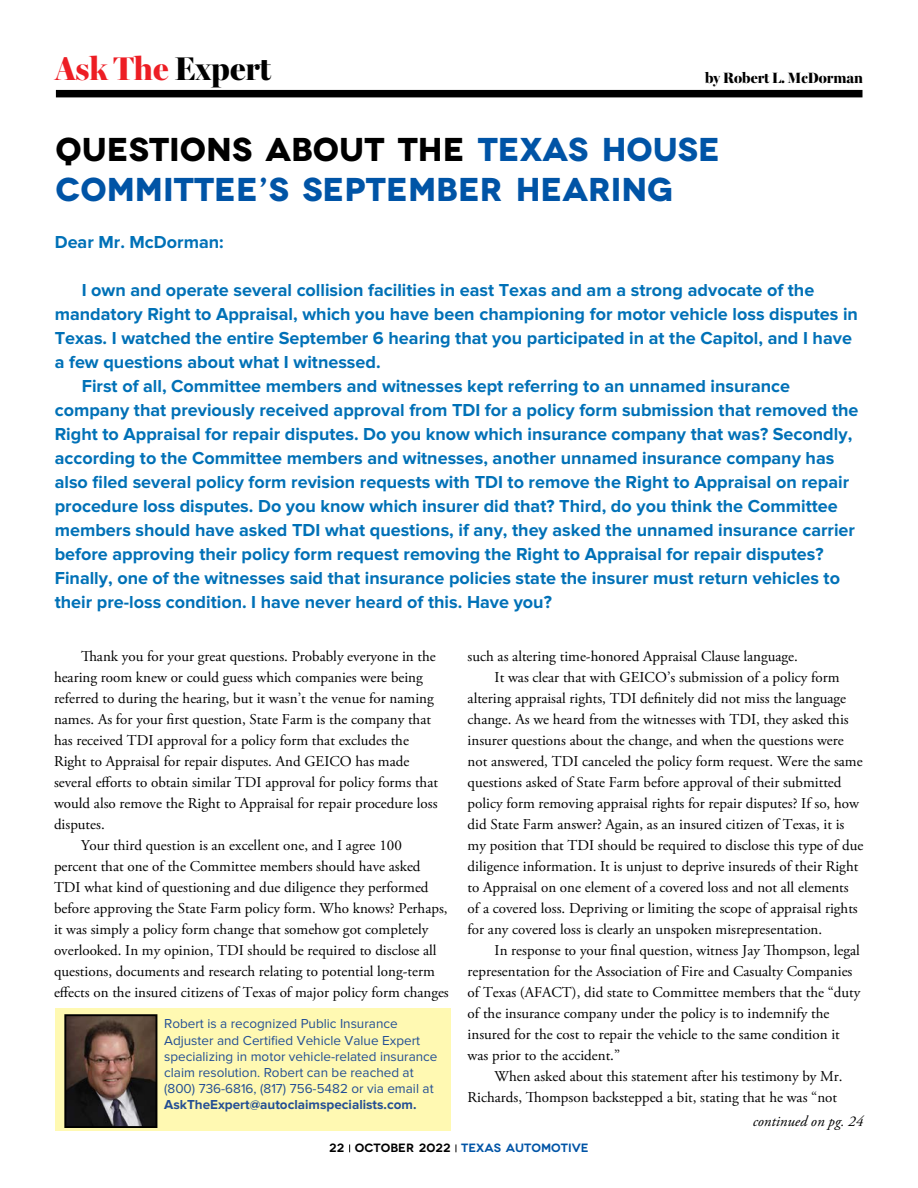
<style>
.page{position:relative;width:918px;height:1188px;background:#fff}
.page>*{position:absolute;margin:0;border:0;box-sizing:border-box;transform-origin:0 0}
.t1{font:700 33px/39.6px "Novecentowide";color:#0054a6}
.t2{font:900 33px "Lincoln Miller B Cond";color:#ed1d24}
.t3{font:700 18px/24px "Lincoln Proxima Nova";color:#0071b7}
.t4{font:15px/21px "Adobe Garamond Pro";color:#000}
.t5{font:900 15px "Lincoln Miller B Cond";color:#000}
.t6{font:italic 15px "Adobe Garamond Pro";color:#000}
.t7{font:13.5px/16.2px "Lincoln Proxima Nova";color:#244f94}
.t8{font:600 12px "Novecentowide";color:#0054a6}
.s1{color:#000}
.s2{font-weight:700}
</style>
<div class="page">
<div style="left:56px;top:90px;width:807px;height:7px;background:#000"></div>
<div style="left:55px;top:1009px;width:396px;height:122px;background:#fff9b2"></div>
<img style="left:67px;top:1017px;width:87px;height:108px">
<div style="left:64px;top:1014px;width:93px;height:114px;border:2px solid #000"></div>
<p class="t2" style="left:55px;top:49px;width:218px">Ask The <span class="s1">Expert</span></p>
<p class="t5" style="left:705px;top:69px;width:160px">by Robert L. McDorman</p>
<p class="t1" style="left:56px;top:130px;width:666px"><span class="s1">QUESTIONS ABOUT THE</span> TEXAS HOUSE<br>COMMITTEE’S SEPTEMBER HEARING</p>
<p class="t3" style="left:55px;top:230px;width:170px">Dear Mr. McDorman:</p>
<p class="t3" style="left:55px;top:278px;width:805px;text-indent:27px">I own and operate several collision facilities in east Texas and am a strong advocate of the mandatory Right to Appraisal, which you have been championing for motor vehicle loss disputes in Texas. I watched the entire September 6 hearing that you participated in at the Capitol, and I have a few questions about what I witnessed.</p>
<p class="t3" style="left:55px;top:374px;width:805px;text-indent:27px">First of all, Committee members and witnesses kept referring to an unnamed insurance company that previously received approval from TDI for a policy form submission that removed the Right to Appraisal for repair disputes. Do you know which insurance company that was? Secondly, according to the Committee members and witnesses, another unnamed insurance company has also filed several policy form revision requests with TDI to remove the Right to Appraisal on repair procedure loss disputes. Do you know which insurer did that? Third, do you think the Committee members should have asked TDI what questions, if any, they asked the unnamed insurance carrier before approving their policy form request removing the Right to Appraisal for repair disputes?<br>Finally, one of the witnesses said that insurance policies state the insurer must return vehicles to their pre-loss condition. I have never heard of this. Have you?</p>
<p class="t4" style="left:54px;top:646px;width:386px;text-indent:27px">Thank you for your great questions. Probably everyone in the hearing room knew or could guess which companies were being referred to during the hearing, but it wasn’t the venue for naming names. As for your first question, State Farm is the company that has received TDI approval for a policy form that excludes the Right to Appraisal for repair disputes. And GEICO has made several efforts to obtain similar TDI approval for policy forms that would also remove the Right to Appraisal for repair procedure loss disputes.</p>
<p class="t4" style="left:54px;top:835px;width:396px;text-indent:27px">Your third question is an excellent one, and I agree 100<br>percent that one of the Committee members should have asked TDI what kind of questioning and due diligence they performed before approving the State Farm policy form. Who knows? Perhaps, it was simply a policy form change that somehow got completely overlooked. In my opinion, TDI should be required to disclose all questions, documents and research relating to potential long-term effects on the insured citizens of Texas of major policy form changes</p>
<p class="t7" style="left:164px;top:1016px;width:275px">Robert is a recognized Public Insurance Adjuster and Certified Vehicle Value Expert specializing in motor vehicle-related insurance claim resolution. Robert can be reached at (800) 736-6816, (817) 756-5482 or via email at <span class="s2">AskTheExpert@autoclaimspecialists.com.</span></p>
<p class="t4" style="left:468px;top:646px;width:332px">such as altering time-honored Appraisal Clause language.</p>
<p class="t4" style="left:468px;top:667px;width:397px;text-indent:27px">It was clear that with GEICO’s submission of a policy form altering appraisal rights, TDI definitely did not miss the language change. As we heard from the witnesses with TDI, they asked this insurer questions about the change, and when the questions were not answered, TDI canceled the policy form request. Were the same questions asked of State Farm before approval of their submitted policy form removing appraisal rights for repair disputes? If so, how did State Farm answer? Again, as an insured citizen of Texas, it is my position that TDI should be required to disclose this type of due diligence information. It is unjust to deprive insureds of their Right to Appraisal on one element of a covered loss and not all elements of a covered loss. Depriving or limiting the scope of appraisal rights for any covered loss is clearly an unspoken misrepresentation.</p>
<p class="t4" style="left:468px;top:940px;width:394px;text-indent:27px">In response to your final question, witness Jay Thompson, legal representation for the Association of Fire and Casualty Companies of Texas (AFACT), did state to Committee members that the “duty of the insurance company under the policy is to indemnify the insured for the cost to repair the vehicle to the same condition it was prior to the accident.”</p>
<p class="t4" style="left:468px;top:1066px;width:377px;text-indent:27px">When asked about this statement after his testimony by Mr.<br>Richards, Thompson backstepped a bit, stating that he was “not</p>
<p class="t6" style="left:753px;top:1113px;width:112px">continued on pg. 24</p>
<p class="t8" style="left:329px;top:1141px;width:261px"><span class="s1">22 OCTOBER 2022</span> TEXAS AUTOMOTIVE</p>
</div>
